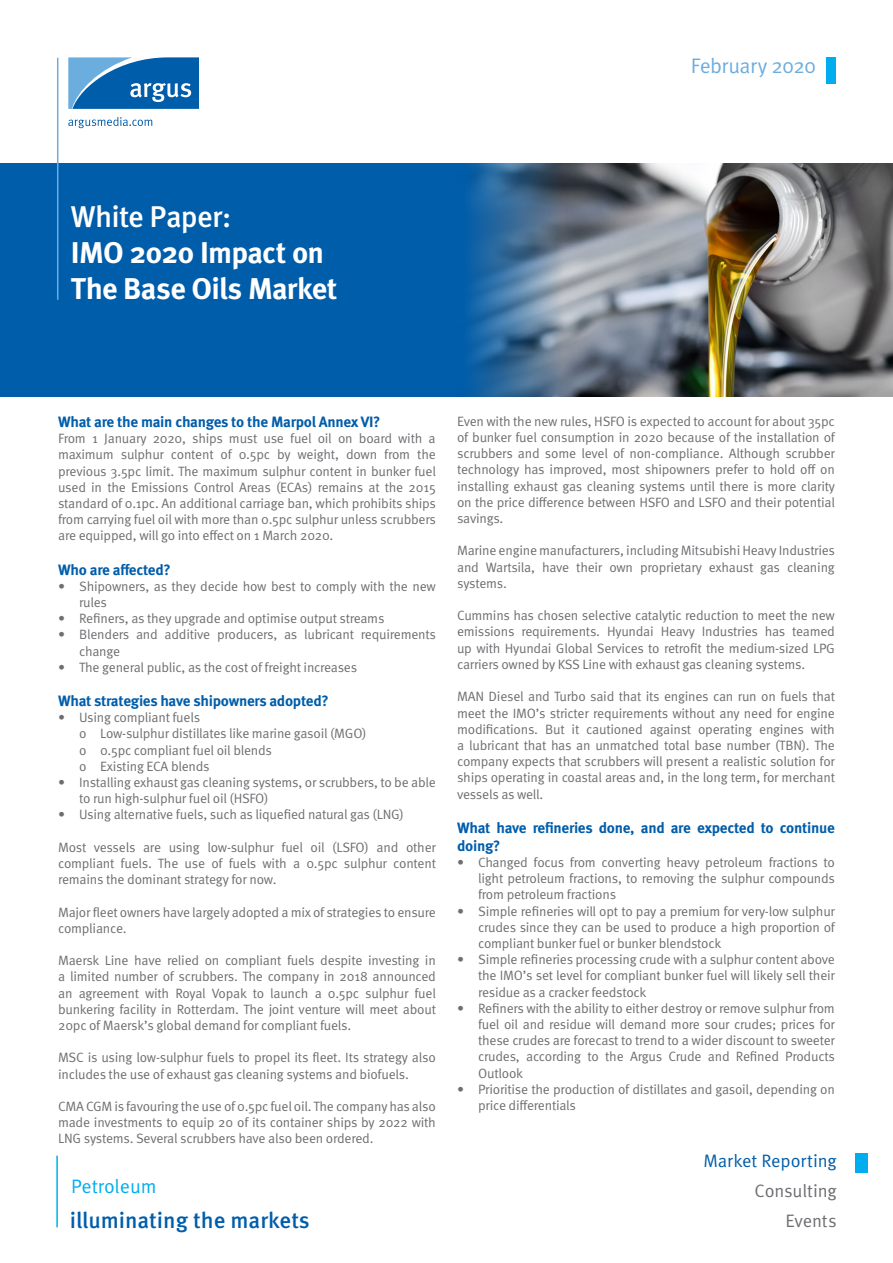
<style>
.page{position:relative;width:893px;height:1263px;background:#fff}
.page>*{position:absolute;margin:0;border:0;box-sizing:border-box;transform-origin:0 0}
.t1{font:700 30px/36px "Meta Pro";letter-spacing:-.025em;color:#fff}
.t2{font:500 30px "Meta Pro";letter-spacing:-.025em;color:#fff}
.t3{font:500 22.5px "Meta Pro";color:#005daa}
.t4{font:21px "Meta Pro Norm";letter-spacing:-.03em;color:#6caddf}
.t5{font:19.5px "Meta Pro Norm";letter-spacing:-.005em;color:#00aeef}
.t6{font:18px/30px "Meta Pro Norm";letter-spacing:-.01em;color:#6d6e71;text-align:right}
.t7{font:18px "Meta Pro Norm";letter-spacing:-.005em;color:#005daa}
.t8{font:700 15px/18px "Meta Pro";letter-spacing:-.02em;color:#005daa}
.t9{font:13.5px/16.2px "Meta Pro Norm";letter-spacing:-.02em;color:#6d6e71;text-align:justify}
</style>
<div class="page">
<svg style="left:68px;top:57px;width:131px;height:52px;background:#327ebd"></svg>
<svg style="left:68px;top:117px;width:84px;height:11px"></svg>
<div style="left:0;top:163px;width:893px;height:234px;background:#005daa"></div>
<img style="left:469px;top:163px;width:424px;height:234px">
<hr style="left:57px;top:58px;width:1px;height:242px;background:#6caddf">
<div style="left:827px;top:57px;width:9px;height:26px;background:#00aeef"></div>
<div style="left:855px;top:1153px;width:13px;height:19px;background:#00aeef"></div>
<hr style="left:56px;top:1156px;width:2px;height:70px;background:#00aeef">
<h3 class="t4" style="left:691px;top:50px;width:127px">February 2020</h3>
<h1 class="t2" style="left:71px;top:194px;width:162px">White Paper:</h1>
<h1 class="t1" style="left:71px;top:233px;width:268px">IMO 2020 Impact on<br>The Base Oils Market</h1>
<p class="t8" style="left:58px;top:412px;width:324px">What are the main changes to the Marpol Annex VI?</p>
<p class="t9" style="left:58px;top:429px;width:379px">From 1 January 2020, ships must use fuel oil on board with a maximum sulphur content of 0.5pc by weight, down from the previous 3.5pc limit. The maximum sulphur content in bunker fuel used in the Emissions Control Areas (ECAs) remains at the 2015 standard of 0.1pc. An additional carriage ban, which prohibits ships from carrying fuel oil with more than 0.5pc sulphur unless scrubbers are equipped, will go into effect on 1 March 2020.</p>
<p class="t8" style="left:58px;top:559px;width:114px">Who are affected?</p>
<p class="t9" style="left:79px;top:577px;width:358px;text-indent:-21px">• Shipowners, as they decide how best to comply with the new rules</p>
<p class="t9" style="left:58px;top:609px;width:328px">• Refiners, as they upgrade and optimise output streams</p>
<p class="t9" style="left:79px;top:626px;width:358px;text-indent:-21px">• Blenders and additive producers, as lubricant requirements change</p>
<p class="t9" style="left:58px;top:658px;width:301px">• The general public, as the cost of freight increases</p>
<p class="t8" style="left:58px;top:691px;width:272px">What strategies have shipowners adopted?</p>
<p class="t9" style="left:79px;top:708px;width:289px;text-align:left;text-indent:-21px">• Using compliant fuels<br>o Low-sulphur distillates like marine gasoil (MGO) o 0.5pc compliant fuel oil blends<br>o Existing ECA blends</p>
<p class="t9" style="left:79px;top:773px;width:358px;text-indent:-21px">• Installing exhaust gas cleaning systems, or scrubbers, to be able to run high-sulphur fuel oil (HSFO)</p>
<p class="t9" style="left:58px;top:806px;width:347px">• Using alternative fuels, such as liquefied natural gas (LNG)</p>
<p class="t9" style="left:58px;top:838px;width:379px">Most vessels are using low-sulphur fuel oil (LSFO) and other compliant fuels. The use of fuels with a 0.5pc sulphur content remains the dominant strategy for now.</p>
<p class="t9" style="left:58px;top:903px;width:379px">Major fleet owners have largely adopted a mix of strategies to ensure compliance.</p>
<p class="t9" style="left:58px;top:951px;width:379px">Maersk Line have relied on compliant fuels despite investing in a limited number of scrubbers. The company in 2018 announced an agreement with Royal Vopak to launch a 0.5pc sulphur fuel bunkering facility in Rotterdam. The joint venture will meet about 20pc of Maersk’s global demand for compliant fuels.</p>
<p class="t9" style="left:58px;top:1049px;width:379px">MSC is using low-sulphur fuels to propel its fleet. Its strategy also includes the use of exhaust gas cleaning systems and biofuels.</p>
<p class="t9" style="left:58px;top:1097px;width:379px">CMA CGM is favouring the use of 0.5pc fuel oil. The company has also made investments to equip 20 of its container ships by 2022 with LNG systems. Several scrubbers have also been ordered.</p>
<h3 class="t5" style="left:71px;top:1172px;width:87px">Petroleum</h3>
<h2 class="t3" style="left:70px;top:1203px;width:241px">illuminating the markets</h2>
<p class="t9" style="left:457px;top:412px;width:379px">Even with the new rules, HSFO is expected to account for about 35pc of bunker fuel consumption in 2020 because of the installation of scrubbers and some level of non-compliance. Although scrubber technology has improved, most shipowners prefer to hold off on installing exhaust gas cleaning systems until there is more clarity on the price difference between HSFO and LSFO and their potential savings.</p>
<p class="t9" style="left:457px;top:542px;width:379px">Marine engine manufacturers, including Mitsubishi Heavy Industries and Wartsila, have their own proprietary exhaust gas cleaning systems.</p>
<p class="t9" style="left:457px;top:607px;width:379px">Cummins has chosen selective catalytic reduction to meet the new emissions requirements. Hyundai Heavy Industries has teamed up with Hyundai Global Services to retrofit the medium-sized LPG carriers owned by KSS Line with exhaust gas cleaning systems.</p>
<p class="t9" style="left:457px;top:688px;width:379px">MAN Diesel and Turbo said that its engines can run on fuels that meet the IMO’s stricter requirements without any need for engine modifications. But it cautioned against operating engines with a lubricant that has an unmatched total base number (TBN). The company expects that scrubbers will present a realistic solution for ships operating in coastal areas and, in the long term, for merchant vessels as well.</p>
<p class="t8" style="left:457px;top:817px;width:379px">What have refineries done, and are expected to continue doing?</p>
<p class="t9" style="left:478px;top:853px;width:358px;text-indent:-21px">• Changed focus from converting heavy petroleum fractions to light petroleum fractions, to removing the sulphur compounds from petroleum fractions</p>
<p class="t9" style="left:478px;top:902px;width:358px;text-indent:-21px">• Simple refineries will opt to pay a premium for very-low sulphur crudes since they can be used to produce a high proportion of compliant bunker fuel or bunker blendstock</p>
<p class="t9" style="left:478px;top:950px;width:358px;text-indent:-21px">• Simple refineries processing crude with a sulphur content above the IMO’s set level for compliant bunker fuel will likely sell their residue as a cracker feedstock</p>
<p class="t9" style="left:478px;top:999px;width:358px;text-indent:-21px">• Refiners with the ability to either destroy or remove sulphur from fuel oil and residue will demand more sour crudes; prices for these crudes are forecast to trend to a wider discount to sweeter crudes, according to the Argus Crude and Refined Products Outlook</p>
<p class="t9" style="left:478px;top:1080px;width:358px;text-indent:-21px">• Prioritise the production of distillates and gasoil, depending on price differentials</p>
<h3 class="t7" style="left:703px;top:1147px;width:135px">Market Reporting</h3>
<h3 class="t6" style="left:755px;top:1175px;width:84px">Consulting<br>Events</h3>
</div>
